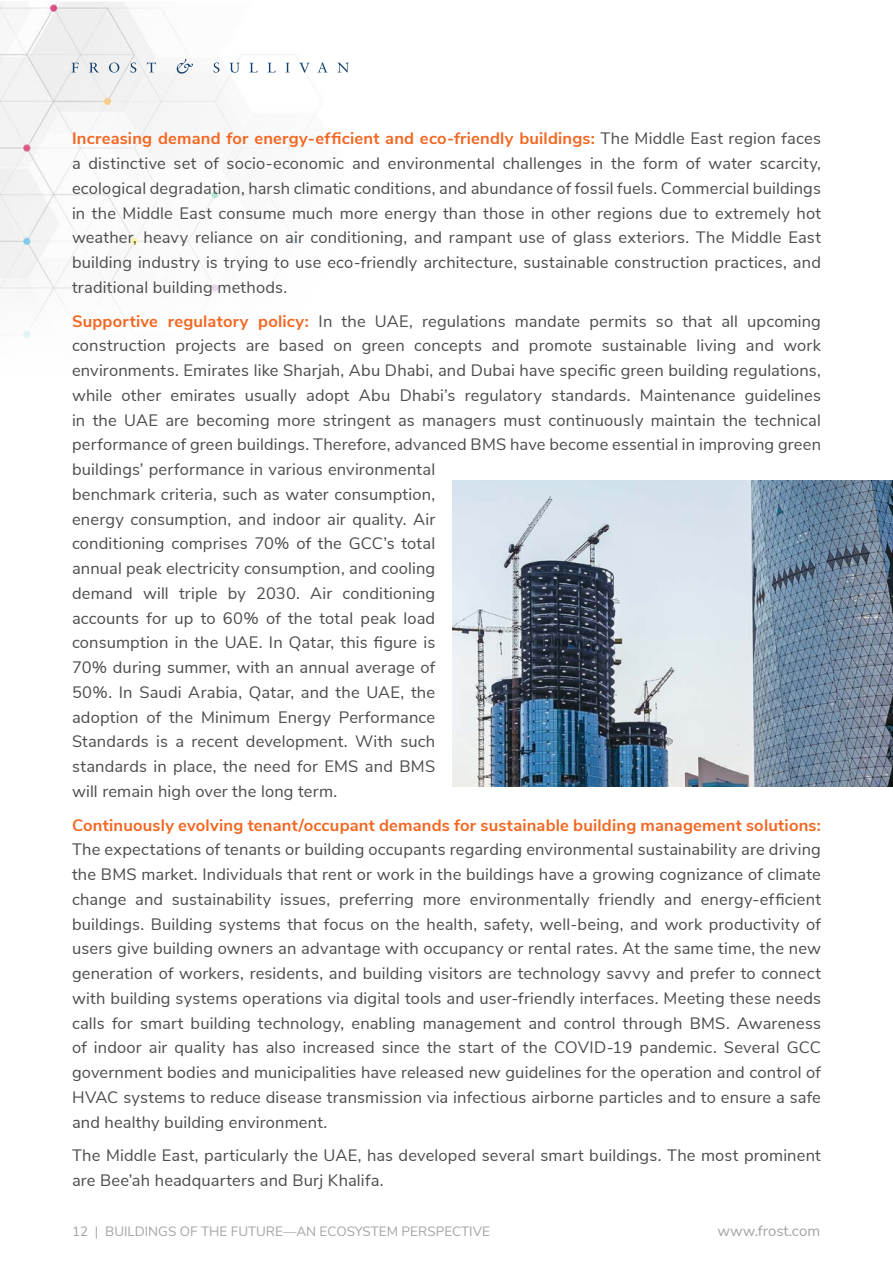
<style>
.page{position:relative;width:893px;height:1263px;background:#fff}
.page>*{position:absolute;margin:0;border:0;box-sizing:border-box;transform-origin:0 0}
.Text_body{font:16.5px/24.8px "Nunito Sans";letter-spacing:.01em;color:#4c4c4d;text-align:justify}
.t1{font:15px "Nunito Sans";color:#a3a4a8}
.t2{font:13.5px "Nunito Sans";color:#a3a4a8}
.s1{font-weight:700;color:#f26722}
</style>
<div class="page">
<img style="left:0;top:1px;width:349px;height:337px">
<svg style="left:71px;top:63px;width:8px;height:9px"></svg>
<svg style="left:89px;top:63px;width:10px;height:9px"></svg>
<svg style="left:109px;top:63px;width:10px;height:10px"></svg>
<svg style="left:130px;top:63px;width:6px;height:10px"></svg>
<svg style="left:147px;top:62px;width:9px;height:10px"></svg>
<svg style="left:213px;top:63px;width:6px;height:10px"></svg>
<svg style="left:229px;top:63px;width:11px;height:10px"></svg>
<svg style="left:249px;top:63px;width:9px;height:9px"></svg>
<svg style="left:268px;top:63px;width:8px;height:9px"></svg>
<svg style="left:285px;top:63px;width:5px;height:9px"></svg>
<svg style="left:299px;top:63px;width:11px;height:10px"></svg>
<svg style="left:318px;top:62px;width:10px;height:10px"></svg>
<svg style="left:337px;top:63px;width:12px;height:10px"></svg>
<svg style="left:177px;top:59px;width:16px;height:15px"></svg>
<img style="left:452px;top:480px;width:441px;height:306px">
<p class="Text_body" style="left:72px;top:125px;width:750px"><span class="s1">Increasing demand for energy-efficient and eco-friendly buildings:</span> The Middle East region faces a distinctive set of socio-economic and environmental challenges in the form of water scarcity, ecological degradation, harsh climatic conditions, and abundance of fossil fuels. Commercial buildings in the Middle East consume much more energy than those in other regions due to extremely hot weather, heavy reliance on air conditioning, and rampant use of glass exteriors. The Middle East building industry is trying to use eco-friendly architecture, sustainable construction practices, and traditional building methods.</p>
<p class="Text_body" style="left:72px;top:307px;width:751px;text-align:left"><span class="s1">Supportive regulatory policy:</span> In the UAE, regulations mandate permits so that all upcoming construction projects are based on green concepts and promote sustainable living and work environments. Emirates like Sharjah, Abu Dhabi, and Dubai have specific green building regulations, while other emirates usually adopt Abu Dhabi’s regulatory standards. Maintenance guidelines in the UAE are becoming more stringent as managers must continuously maintain the technical performance of green buildings. Therefore, advanced BMS have become essential in improving green buildings’ performance in various environmental<br>benchmark criteria, such as water consumption,<br>energy consumption, and indoor air quality. Air<br>conditioning comprises 70% of the GCC’s total<br>annual peak electricity consumption, and cooling<br>demand will triple by 2030. Air conditioning<br>accounts for up to 60% of the total peak load<br>consumption in the UAE. In Qatar, this figure is<br>70% during summer, with an annual average of<br>50%. In Saudi Arabia, Qatar, and the UAE, the<br>adoption of the Minimum Energy Performance<br>Standards is a recent development. With such<br>standards in place, the need for EMS and BMS<br>will remain high over the long term.</p>
<p class="Text_body" style="left:72px;top:811px;width:750px"><span class="s1">Continuously evolving tenant/occupant demands for sustainable building management solutions:<br></span>The expectations of tenants or building occupants regarding environmental sustainability are driving the BMS market. Individuals that rent or work in the buildings have a growing cognizance of climate change and sustainability issues, preferring more environmentally friendly and energy-efficient buildings. Building systems that focus on the health, safety, well-being, and work productivity of users give building owners an advantage with occupancy or rental rates. At the same time, the new generation of workers, residents, and building visitors are technology savvy and prefer to connect with building systems operations via digital tools and user-friendly interfaces. Meeting these needs calls for smart building technology, enabling management and control through BMS. Awareness of indoor air quality has also increased since the start of the COVID-19 pandemic. Several GCC government bodies and municipalities have released new guidelines for the operation and control of HVAC systems to reduce disease transmission via infectious airborne particles and to ensure a safe and healthy building environment.</p>
<p class="Text_body" style="left:72px;top:1142px;width:750px">The Middle East, particularly the UAE, has developed several smart buildings. The most prominent are Bee’ah headquarters and Burj Khalifa.</p>
<p class="t2" style="left:72px;top:1221px;width:419px">12 | BUILDINGS OF THE FUTURE—AN ECOSYSTEM PERSPECTIVE</p>
<p class="t1" style="left:717px;top:1220px;width:104px">www.frost.com</p>
</div>
